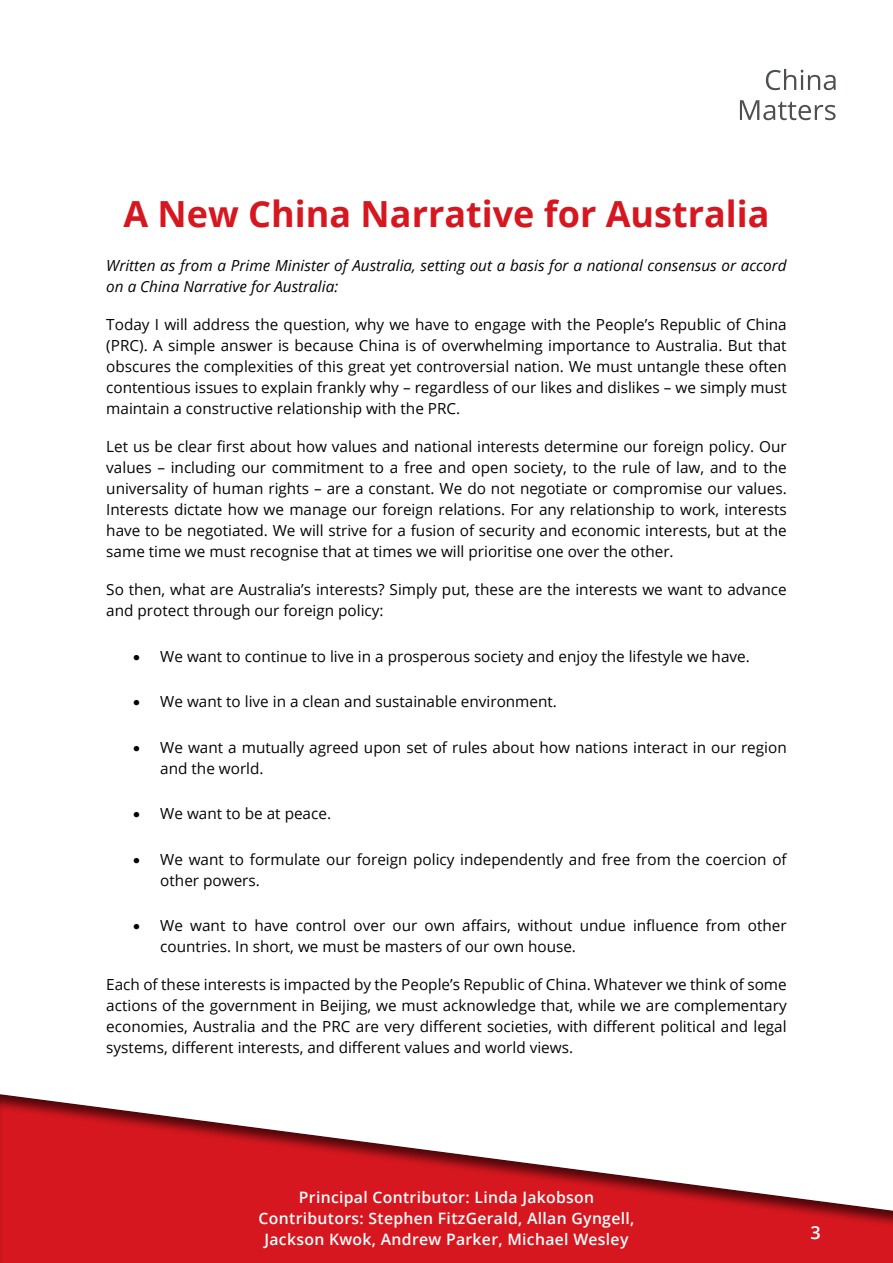
<style>
.page{position:relative;width:893px;height:1263px;background:#fff}
.page>*{position:absolute;margin:0;border:0;box-sizing:border-box;transform-origin:0 0}
.t1{font:700 36px "Open Sans";color:#d7171f}
.t2{font:600 18px "Open Sans";color:#fff}
.t3{font:600 15.75px/21px "Open Sans";letter-spacing:.02em;color:#fff;text-align:center}
.t4{font:15.3px/21px "Open Sans";color:#040503}
.t5{font:italic 15.3px/21px "Open Sans";color:#040503}
</style>
<div class="page">
<div style="left:0;top:1090px;width:893px;height:173px;background:#231f20;opacity:.75"></div>
<svg style="left:766px;top:69px;width:70px;height:21px"></svg>
<svg style="left:740px;top:100px;width:96px;height:20px"></svg>
<h1 class="t1" style="left:123px;top:189px;width:648px">A New China Narrative for Australia</h1>
<p class="t5" style="left:106px;top:255px;width:682px">Written as from a Prime Minister of Australia, setting out a basis for a national consensus or accord on a China Narrative for Australia:</p>
<p class="t4" style="left:106px;top:314px;width:682px;text-align:justify">Today I will address the question, why we have to engage with the People’s Republic of China (PRC). A simple answer is because China is of overwhelming importance to Australia. But that obscures the complexities of this great yet controversial nation. We must untangle these often contentious issues to explain frankly why – regardless of our likes and dislikes – we simply must maintain a constructive relationship with the PRC.</p>
<p class="t4" style="left:106px;top:436px;width:682px;text-align:justify">Let us be clear first about how values and national interests determine our foreign policy. Our values – including our commitment to a free and open society, to the rule of law, and to the universality of human rights – are a constant. We do not negotiate or compromise our values.<br>Interests dictate how we manage our foreign relations. For any relationship to work, interests have to be negotiated. We will strive for a fusion of security and economic interests, but at the same time we must recognise that at times we will prioritise one over the other.</p>
<p class="t4" style="left:106px;top:579px;width:682px">So then, what are Australia’s interests? Simply put, these are the interests we want to advance and protect through our foreign policy:</p>
<p class="t4" style="left:133px;top:645px;width:618px">• We want to continue to live in a prosperous society and enjoy the lifestyle we have.</p>
<p class="t4" style="left:133px;top:691px;width:425px">• We want to live in a clean and sustainable environment.</p>
<p class="t4" style="left:160px;top:736px;width:628px;text-indent:-27px">• We want a mutually agreed upon set of rules about how nations interact in our region and the world.</p>
<p class="t4" style="left:133px;top:803px;width:199px">• We want to be at peace.</p>
<p class="t4" style="left:160px;top:848px;width:628px;text-indent:-27px">• We want to formulate our foreign policy independently and free from the coercion of other powers.</p>
<p class="t4" style="left:160px;top:915px;width:628px;text-indent:-27px">• We want to have control over our own affairs, without undue influence from other countries. In short, we must be masters of our own house.</p>
<p class="t4" style="left:106px;top:974px;width:682px;text-align:justify">Each of these interests is impacted by the People’s Republic of China. Whatever we think of some actions of the government in Beijing, we must acknowledge that, while we are complementary economies, Australia and the PRC are very different societies, with different political and legal systems, different interests, and different values and world views.</p>
<p class="t3" style="left:259px;top:1186px;width:377px">Principal Contributor: Linda Jakobson<br>Contributors: Stephen FitzGerald, Allan Gyngell,<br>Jackson Kwok, Andrew Parker, Michael Wesley</p>
<p class="t2" style="left:810px;top:1219px;width:12px">3</p>
</div>
